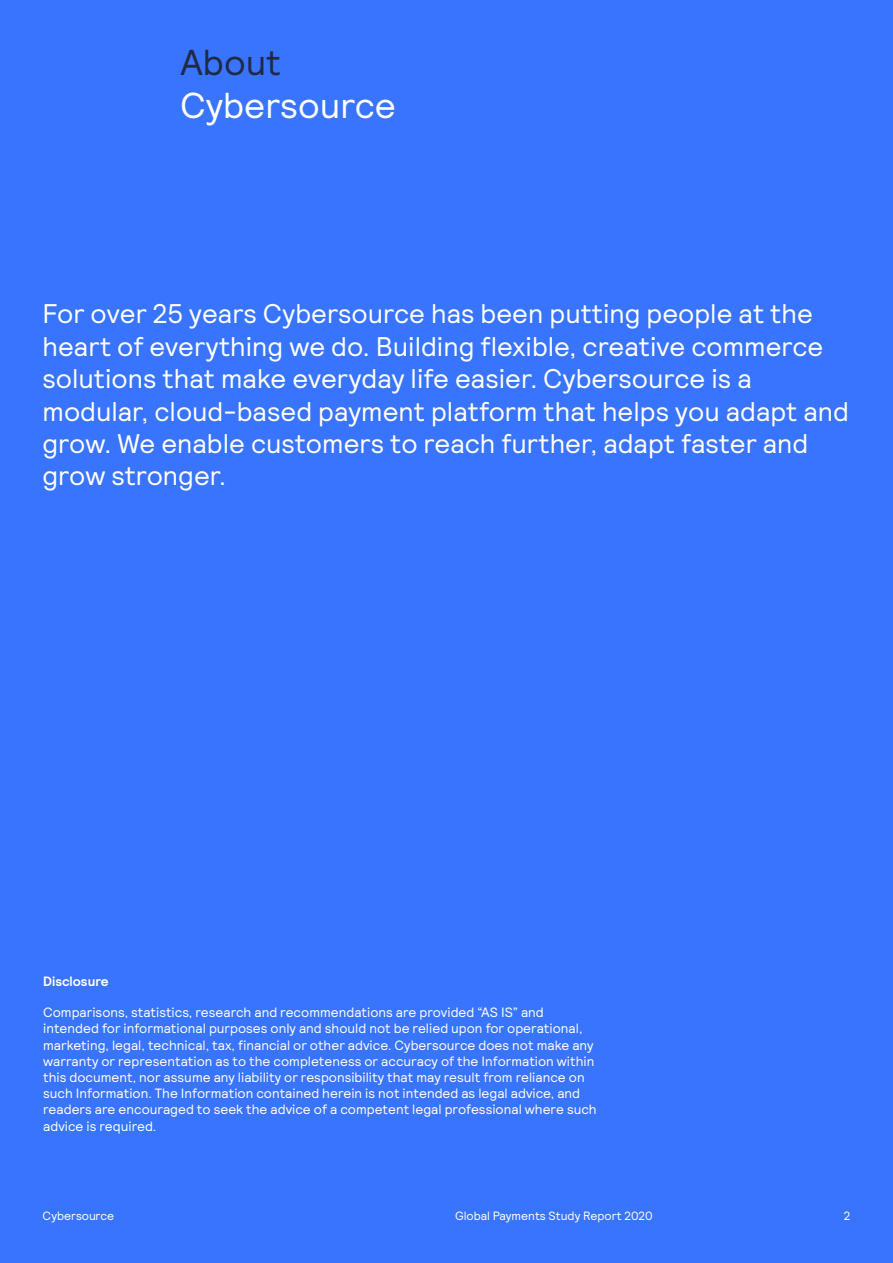
<style>
.page{position:relative;width:893px;height:1263px;background:#3874fd}
.page>*{position:absolute;margin:0;border:0;box-sizing:border-box;transform-origin:0 0}
.t1{font:36px "Cybersource Relative";color:#fff}
.t2{font:36px "Cybersource Relative";color:#202a44}
.t3{font:27px/32.4px "Cybersource Relative";color:#fff}
.t4{font:13.5px/16.2px "Cybersource Relative";color:#fff}
.t5{font:700 13.5px "Cybersource Relative";color:#fff}
.t6{font:12px "Cybersource Relative";color:#fff}
</style>
<div class="page">
<h1 class="t2" style="left:180px;top:42px;width:103px">About</h1>
<h1 class="t1" style="left:180px;top:85px;width:218px">Cybersource</h1>
<p class="t3" style="left:43px;top:298px;width:808px">For over 25 years Cybersource has been putting people at the heart of everything we do. Building flexible, creative commerce solutions that make everyday life easier. Cybersource is a modular, cloud-based payment platform that helps you adapt and grow. We enable customers to reach further, adapt faster and grow stronger.</p>
<p class="t5" style="left:43px;top:973px;width:67px">Disclosure</p>
<p class="t4" style="left:43px;top:1004px;width:555px">Comparisons, statistics, research and recommendations are provided “AS IS” and intended for informational purposes only and should not be relied upon for operational, marketing, legal, technical, tax, financial or other advice. Cybersource does not make any warranty or representation as to the completeness or accuracy of the Information within this document, nor assume any liability or responsibility that may result from reliance on such Information. The Information contained herein is not intended as legal advice, and readers are encouraged to seek the advice of a competent legal professional where such advice is required.</p>
<p class="t6" style="left:43px;top:1209px;width:73px">Cybersource</p>
<p class="t6" style="left:455px;top:1209px;width:199px">Global Payments Study Report 2020</p>
<p class="t6" style="left:844px;top:1209px;width:8px">2</p>
</div>
